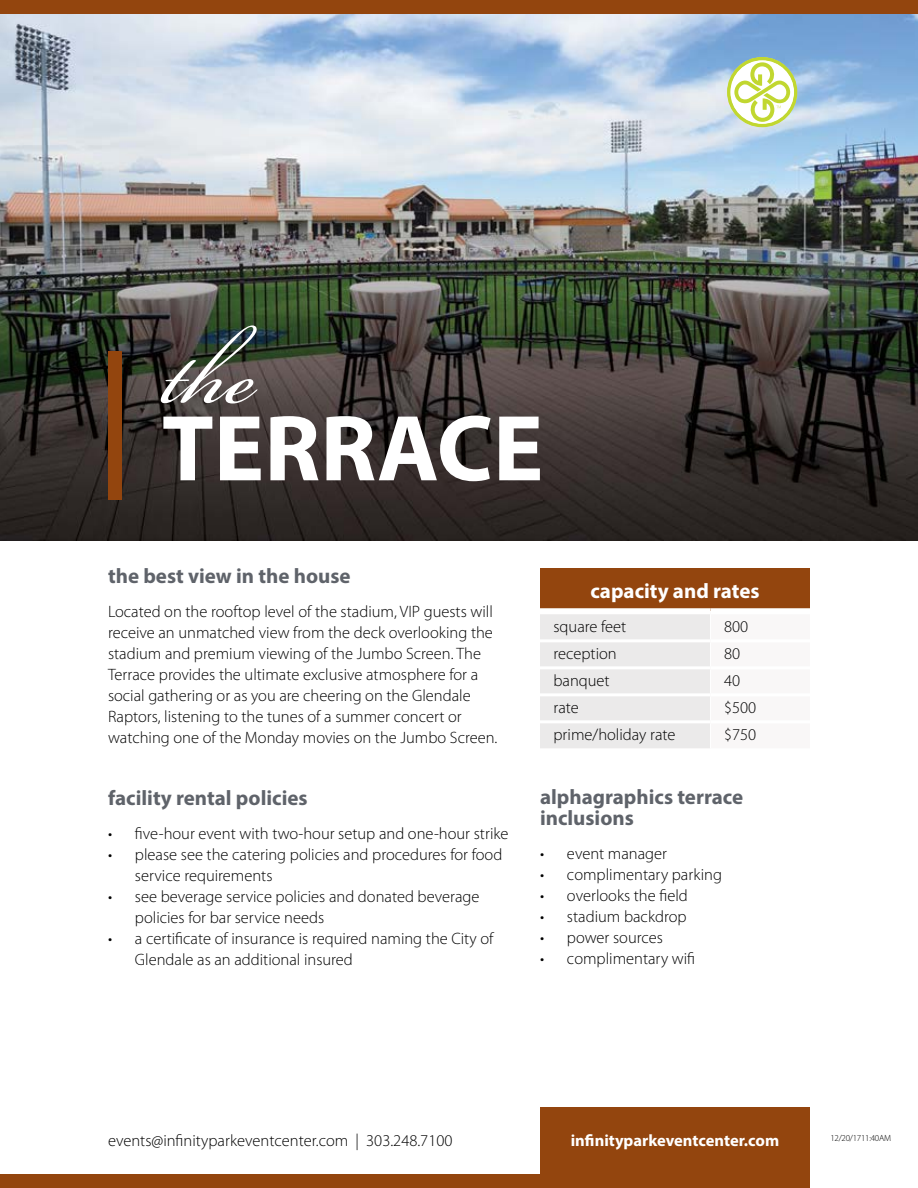
<style>
.page{position:relative;width:918px;height:1188px;background:#fff}
.page>*{position:absolute;margin:0;border:0;box-sizing:border-box;transform-origin:0 0}
.t1{font:135px "Bickham Script Pro";color:#fff}
.t2{font:700 94.5px "Myriad Pro";color:#fff}
.t3{font:700 21px/21px "Myriad Pro";color:#5f636a}
.t4{font:700 21px "Myriad Pro";color:#fff}
.t5{font:300 16.5px/21px "Myriad Pro";color:#000}
.t6{font:700 16.5px "Myriad Pro";color:#fff}
.t7{font:300 9px "Myriad Pro";letter-spacing:-.03em;color:#000}
</style>
<div class="page">
<div style="left:0;top:1174px;width:558px;height:14px;background:#93450e"></div>
<img style="left:0;top:14px;width:918px;height:526px">
<div style="left:540px;top:1107px;width:270px;height:81px;background:#93450e"></div>
<div style="left:0;top:0;width:918px;height:14px;background:#93450e"></div>
<svg style="left:727px;top:57px;width:70px;height:70px"></svg>
<div style="left:108px;top:351px;width:14px;height:149px;background:#93450e"></div>
<div style="left:540px;top:568px;width:270px;height:43px;background:#93450e"></div>
<div style="left:540px;top:608px;width:171px;height:6px;background:#fff"></div>
<div style="left:711px;top:608px;width:99px;height:6px;background:#fff"></div>
<div style="left:540px;top:614px;width:170px;height:134px;background:#ebeaea"></div>
<hr style="left:540px;top:639px;width:171px;height:3px;background:#fff">
<hr style="left:540px;top:666px;width:171px;height:3px;background:#fff">
<hr style="left:540px;top:693px;width:171px;height:3px;background:#fff">
<hr style="left:540px;top:720px;width:171px;height:3px;background:#fff">
<h1 class="t1" style="left:162px;top:277px;width:96px">the</h1>
<h2 class="t2" style="left:162px;top:387px;width:383px">TERRACE</h2>
<p class="t3" style="left:108px;top:564px;width:244px">the best view in the house</p>
<p class="t5" style="left:108px;top:601px;width:391px">Located on the rooftop level of the stadium, VIP guests will receive an unmatched view from the deck overlooking the stadium and premium viewing of the Jumbo Screen. The Terrace provides the ultimate exclusive atmosphere for a social gathering or as you are cheering on the Glendale Raptors, listening to the tunes of a summer concert or watching one of the Monday movies on the Jumbo Screen.</p>
<p class="t4" style="left:590px;top:577px;width:171px">capacity and rates</p>
<p class="t5" style="left:554px;top:616px;width:74px">square feet</p>
<p class="t5" style="left:724px;top:616px;width:26px">800</p>
<p class="t5" style="left:554px;top:643px;width:65px">reception</p>
<p class="t5" style="left:724px;top:643px;width:18px">80</p>
<p class="t5" style="left:554px;top:670px;width:58px">banquet</p>
<p class="t5" style="left:724px;top:670px;width:18px">40</p>
<p class="t5" style="left:554px;top:697px;width:27px">rate</p>
<p class="t5" style="left:724px;top:697px;width:34px">$500</p>
<p class="t5" style="left:554px;top:724px;width:124px">prime/holiday rate</p>
<p class="t5" style="left:724px;top:724px;width:34px">$750</p>
<p class="t3" style="left:108px;top:786px;width:201px">facility rental policies</p>
<p class="t5" style="left:108px;top:823px;width:402px">• five-hour event with two-hour setup and one-hour strike</p>
<p class="t5" style="left:135px;top:844px;width:369px;text-indent:-27px">• please see the catering policies and procedures for food service requirements</p>
<p class="t5" style="left:135px;top:886px;width:346px;text-indent:-27px">• see beverage service policies and donated beverage policies for bar service needs</p>
<p class="t5" style="left:135px;top:928px;width:360px;text-indent:-27px">• a certificate of insurance is required naming the City of<br>Glendale as an additional insured</p>
<p class="t3" style="left:540px;top:785px;width:205px">alphagraphics terrace inclusions</p>
<p class="t5" style="left:540px;top:843px;width:129px">• event manager</p>
<p class="t5" style="left:540px;top:864px;width:184px">• complimentary parking</p>
<p class="t5" style="left:540px;top:885px;width:149px">• overlooks the field</p>
<p class="t5" style="left:540px;top:906px;width:148px">• stadium backdrop</p>
<p class="t5" style="left:540px;top:927px;width:124px">• power sources</p>
<p class="t5" style="left:540px;top:948px;width:157px">• complimentary wifi</p>
<p class="t5" style="left:108px;top:1130px;width:346px">events@infinityparkeventcenter.com | 303.248.7100</p>
<p class="t6" style="left:571px;top:1130px;width:210px">infinityparkeventcenter.com</p>
<p class="t7" style="left:831px;top:1132px;width:62px">12/20/17 11:40 AM</p>
</div>
